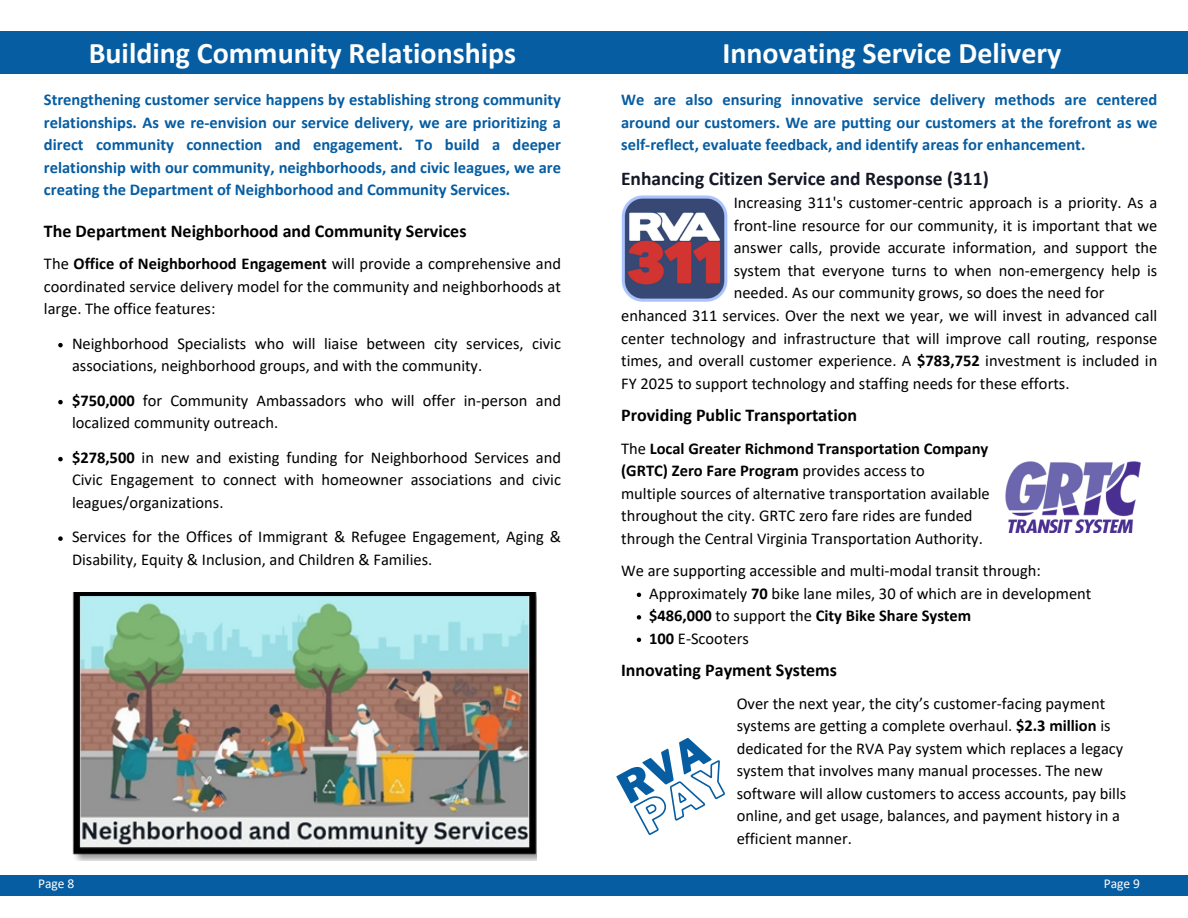
<style>
.page{position:relative;width:1188px;height:918px;background:#fff}
.page>*{position:absolute;margin:0;border:0;box-sizing:border-box;transform-origin:0 0}
.t1{font:700 30px "Calibri";color:#fff}
.t2{font:700 19.5px "Calibri";color:#131726}
.t3{font:700 18px "Calibri";color:#000}
.t4{font:16.5px/22.5px "Calibri";color:#000}
.t5{font:700 16.5px/22.5px "Calibri";color:#065da2;text-align:justify}
.t6{font:700 16.5px "Calibri";color:#000}
.t7{font:13.5px "Calibri";color:#fff}
.s1{font-weight:700}
.s2{font-weight:400}
</style>
<div class="page">
<div style="left:0;top:876px;width:1188px;height:20px;background:#065da2"></div>
<div style="left:0;top:32px;width:1188px;height:41px;background:#065da2"></div>
<svg style="left:58px;top:343px;width:5px;height:4px"></svg>
<svg style="left:58px;top:400px;width:5px;height:4px"></svg>
<svg style="left:58px;top:457px;width:5px;height:4px"></svg>
<svg style="left:58px;top:536px;width:5px;height:5px"></svg>
<svg style="left:637px;top:593px;width:4px;height:4px"></svg>
<svg style="left:637px;top:615px;width:4px;height:5px"></svg>
<svg style="left:637px;top:638px;width:4px;height:4px"></svg>
<img style="left:1005px;top:462px;width:135px;height:71px">
<img style="left:72px;top:592px;width:465px;height:268px">
<img style="left:621px;top:195px;width:107px;height:106px">
<svg style="left:633px;top:760px;width:92px;height:75px"></svg>
<h5 class="t1" style="left:89px;top:40px;width:429px">Building Community Relationships</h5>
<h2 class="t5" style="left:44px;top:90px;width:519px">Strengthening customer service happens by establishing strong community relationships. As we re-envision our service delivery, we are prioritizing a direct community connection and engagement. To build a deeper relationship with our community, neighborhoods, and civic leagues, we are creating the Department of Neighborhood and Community Services.</h2>
<h2 class="t3" style="left:44px;top:224px;width:424px">The Department Neighborhood and Community Services</h2>
<h4 class="t4" style="left:44px;top:254px;width:519px;text-align:justify">The <span class="s1">Office of Neighborhood Engagement</span> will provide a comprehensive and coordinated service delivery model for the community and neighborhoods at large. The office features:</h4>
<h3 class="t4" style="left:72px;top:334px;width:490px">Neighborhood Specialists who will liaise between city services, civic associations, neighborhood groups, and with the community.</h3>
<h5 class="t4" style="left:72px;top:391px;width:490px"><span class="s1">$750,000</span> for Community Ambassadors who will offer in-person and localized community outreach.</h5>
<p class="t4" style="left:72px;top:448px;width:491px;text-align:justify"><span class="s1">$278,500</span> in new and existing funding for Neighborhood Services and Civic Engagement to connect with homeowner associations and civic leagues/organizations.</p>
<p class="t4" style="left:72px;top:527px;width:491px">Services for the Offices of Immigrant &amp; Refugee Engagement, Aging &amp;<br>Disability, Equity &amp; Inclusion, and Children &amp; Families.</p>
<h1 class="t1" style="left:722px;top:40px;width:340px">Innovating Service Delivery</h1>
<p class="t5" style="left:621px;top:90px;width:538px">We are also ensuring innovative service delivery methods are centered around our customers. We are putting our customers at the forefront as we self-reflect, evaluate feedback, and identify areas for enhancement.</p>
<p class="t2" style="left:621px;top:170px;width:369px">Enhancing Citizen Service and Response (311)</p>
<p class="t4" style="left:734px;top:193px;width:425px;text-align:justify">Increasing 311's customer-centric approach is a priority. As a front-line resource for our community, it is important that we answer calls, provide accurate information, and support the system that everyone turns to when non-emergency help is needed. As our community grows, so does the need for</p>
<p class="t4" style="left:621px;top:306px;width:538px">enhanced 311 services. Over the next we year, we will invest in advanced call center technology and infrastructure that will improve call routing, response</p>
<h4 class="t4" style="left:621px;top:351px;width:538px">times, and overall customer experience. A <span class="s1">$783,752</span> investment is included in<br>FY 2025 to support technology and staffing needs for these efforts.</h4>
<h4 class="t3" style="left:621px;top:408px;width:238px">Providing Public Transportation</h4>
<h4 class="t6" style="left:621px;top:442px;width:369px"><span class="s2">The</span> Local Greater Richmond Transportation Company</h4>
<h3 class="t4" style="left:621px;top:461px;width:370px"><span class="s1">(GRTC) Zero Fare Program</span> provides access to<br>multiple sources of alternative transportation available throughout the city. GRTC zero fare rides are funded through the Central Virginia Transportation Authority.</h3>
<h3 class="t4" style="left:621px;top:561px;width:421px">We are supporting accessible and multi-modal transit through:</h3>
<h5 class="t4" style="left:649px;top:584px;width:444px">Approximately <span class="s1">70</span> bike lane miles, 30 of which are in development</h5>
<h3 class="t6" style="left:649px;top:609px;width:324px">$486,000 <span class="s2">to support the</span> City Bike Share System</h3>
<h5 class="t4" style="left:649px;top:629px;width:101px"><span class="s1">100</span> E-Scooters</h5>
<p class="t3" style="left:621px;top:663px;width:217px">Innovating Payment Systems</p>
<p class="t4" style="left:737px;top:694px;width:391px">Over the next year, the city’s customer-facing payment systems are getting a complete overhaul. <span class="s1">$2.3 million</span> is dedicated for the RVA Pay system which replaces a legacy system that involves many manual processes. The new software will allow customers to access accounts, pay bills online, and get usage, balances, and payment history in a efficient manner.</p>
<p class="t7" style="left:38px;top:878px;width:38px">Page 8</p>
<h5 class="t7" style="left:1104px;top:878px;width:38px">Page 9</h5>
</div>
